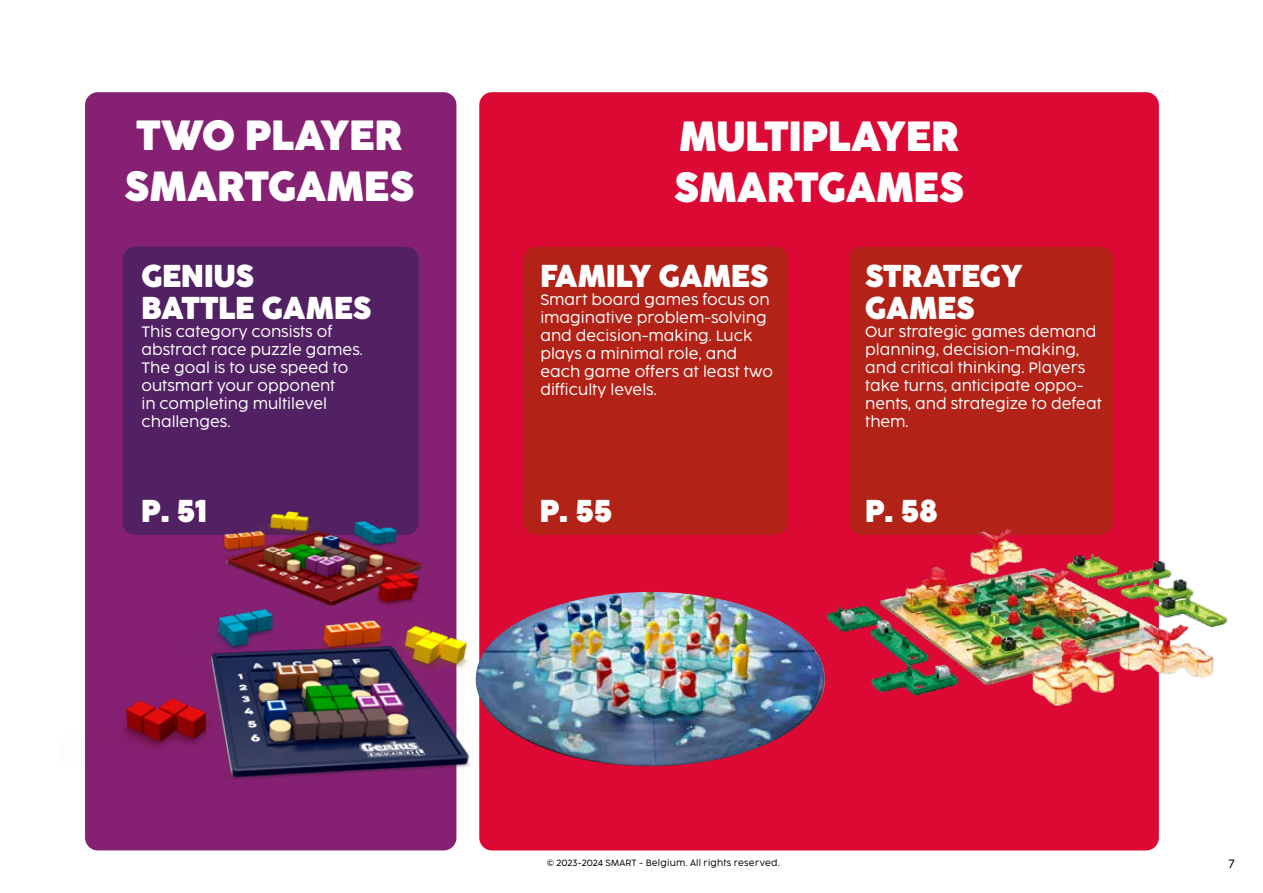
<style>
.page{position:relative;width:1263px;height:893px;background:#fff}
.page>*{position:absolute;margin:0;border:0;box-sizing:border-box;transform-origin:0 0}
.t1{font:700 42px/50.4px "Cocogoose Pro";color:#fff}
.t2{font:700 31.5px/31.5px "Cocogoose Pro";color:#fff}
.t3{font:300 15px/18px "Cocogoose Pro";color:#fff}
.t4{font:12px "Cocogoose Pro Text";color:#000}
.t5{font:300 9px "Cocogoose Pro";letter-spacing:.025em;color:#000}
</style>
<div class="page">
<div style="left:85px;top:92px;width:371px;height:758px;background:#862073;border-radius:13px"></div>
<div style="left:479px;top:92px;width:680px;height:758px;background:#dd0935;border-radius:13px"></div>
<div style="left:123px;top:247px;width:296px;height:288px;background:#522163;border-radius:13px"></div>
<div style="left:524px;top:247px;width:264px;height:288px;background:#b32216;border-radius:13px"></div>
<div style="left:849px;top:247px;width:264px;height:288px;background:#b32216;border-radius:13px"></div>
<img style="left:826px;top:522px;width:402px;height:193px">
<img style="left:476px;top:592px;width:349px;height:174px">
<img style="left:122px;top:501px;width:348px;height:330px">
<h1 class="t1" style="left:125px;top:108px;width:291px">TWO PLAYER<br>SMARTGAMES</h1>
<h1 class="t1" style="left:674px;top:109px;width:291px">MULTIPLAYER<br>SMARTGAMES</h1>
<h2 class="t2" style="left:141px;top:258px;width:232px">GENIUS<br>BATTLE GAMES</h2>
<p class="t3" style="left:141px;top:322px;width:223px">This category consists of abstract race puzzle games.<br>The goal is to use speed to outsmart your opponent<br>in completing multilevel challenges.</p>
<h2 class="t2" style="left:540px;top:258px;width:230px">FAMILY GAMES</h2>
<p class="t3" style="left:540px;top:290px;width:234px">Smart board games focus on imaginative problem-solving and decision-making. Luck plays a minimal role, and each game offers at least two difficulty levels.</p>
<h2 class="t2" style="left:865px;top:258px;width:159px">STRATEGY<br>GAMES</h2>
<p class="t3" style="left:865px;top:322px;width:238px">Our strategic games demand planning, decision-making, and critical thinking. Players take turns, anticipate oppo&shy;nents, and strategize to defeat them.</p>
<h2 class="t2" style="left:141px;top:493px;width:67px">P. 51</h2>
<h2 class="t2" style="left:865px;top:493px;width:74px">P. 58</h2>
<h2 class="t2" style="left:540px;top:493px;width:74px">P. 55</h2>
<p class="t5" style="left:547px;top:857px;width:235px">© 2023-2024 SMART - Belgium. All rights reserved.</p>
<p class="t4" style="left:1228px;top:856px;width:8px">7</p>
</div>
